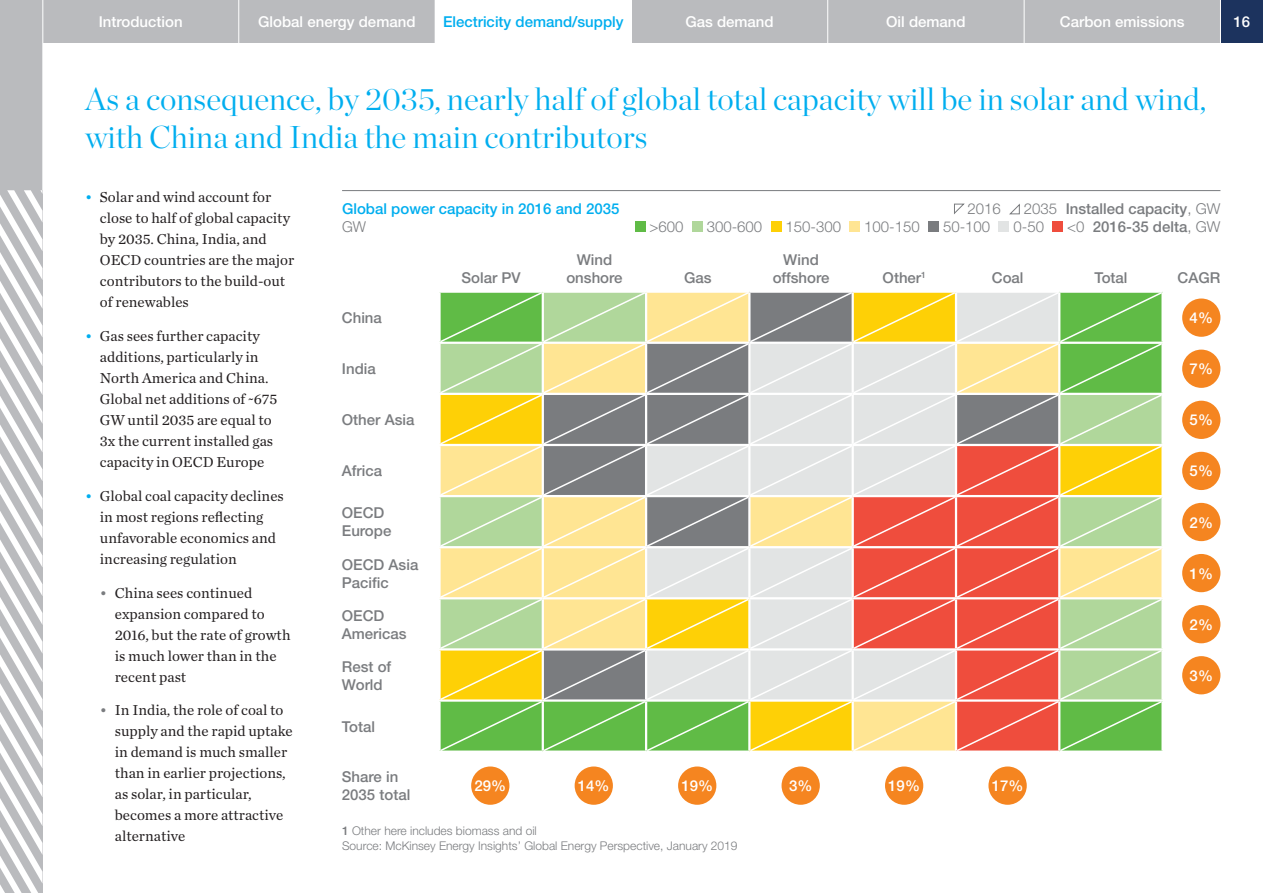
<style>
.page{position:relative;width:1263px;height:893px;background:#fff}
.page>*{position:absolute;margin:0;border:0;box-sizing:border-box;transform-origin:0 0}
.t1{font:300 31.5px/37.5px "Chronicle Display";color:#00aeef}
.t2{font:15px/21px "Chronicle Text G1";color:#231f20}
.t3{font:500 15px/18px "Helvetica Neue";color:#7a7c7f}
.t4{font:500 15px "Helvetica Neue";color:#fff}
.t5{font:500 15px "Helvetica Neue";color:#00aeef}
.t6{font:300 15px "Helvetica Neue";color:#7a7c7f}
.t7{font:300 12px/15px "Helvetica Neue";color:#7a7c7f}
.s1{color:#00aeef}
.s2{color:#7a7c7f}
.s3{font-weight:300}
.s4{font-weight:500}
</style>
<div class="page">
<div style="left:1220px;top:0;width:43px;height:43px;background:#1c335e"></div>
<div style="left:0;top:0;width:1220px;height:43px;background:#babbbe"></div>
<div style="left:0;top:0;width:43px;height:893px;background:#babbbe"></div>
<svg style="left:0;top:190px;width:43px;height:703px"></svg>
<svg style="left:441px;top:293px;width:720px;height:457px;background:#cebf8c"></svg>
<hr style="left:342px;top:190px;width:878px;height:1px;background:#7a7c7f">
<svg style="left:954px;top:203px;width:11px;height:12px"></svg>
<svg style="left:1009px;top:203px;width:11px;height:12px"></svg>
<div style="left:635px;top:222px;width:10px;height:10px;background:#60bb46"></div>
<div style="left:692px;top:222px;width:10px;height:10px;background:#b0d79b"></div>
<div style="left:771px;top:222px;width:10px;height:10px;background:#fed006"></div>
<div style="left:849px;top:222px;width:11px;height:10px;background:#ffe593"></div>
<div style="left:928px;top:222px;width:11px;height:10px;background:#7a7c7f"></div>
<div style="left:999px;top:222px;width:10px;height:10px;background:#e2e4e4"></div>
<div style="left:1052px;top:222px;width:11px;height:10px;background:#ef4d3d"></div>
<div style="left:471px;top:766px;width:38px;height:39px;background:#f58520;border-radius:50%"></div>
<div style="left:575px;top:766px;width:38px;height:39px;background:#f58520;border-radius:50%"></div>
<div style="left:678px;top:766px;width:38px;height:39px;background:#f58520;border-radius:50%"></div>
<div style="left:781px;top:766px;width:39px;height:39px;background:#f58520;border-radius:50%"></div>
<div style="left:885px;top:766px;width:38px;height:39px;background:#f58520;border-radius:50%"></div>
<div style="left:988px;top:766px;width:39px;height:39px;background:#f58520;border-radius:50%"></div>
<div style="left:1182px;top:298px;width:38px;height:39px;background:#f58520;border-radius:50%"></div>
<div style="left:1182px;top:401px;width:38px;height:38px;background:#f58520;border-radius:50%"></div>
<div style="left:1182px;top:503px;width:38px;height:38px;background:#f58520;border-radius:50%"></div>
<div style="left:1182px;top:605px;width:38px;height:38px;background:#f58520;border-radius:50%"></div>
<div style="left:1182px;top:350px;width:38px;height:38px;background:#f58520;border-radius:50%"></div>
<div style="left:1182px;top:452px;width:38px;height:38px;background:#f58520;border-radius:50%"></div>
<div style="left:1182px;top:554px;width:38px;height:38px;background:#f58520;border-radius:50%"></div>
<div style="left:1182px;top:656px;width:38px;height:38px;background:#f58520;border-radius:50%"></div>
<div style="left:435px;top:0;width:196px;height:47px;background:#fff"></div>
<hr style="left:43px;top:0;width:1px;height:190px;background:#fff">
<hr style="left:238px;top:0;width:1px;height:47px;background:#fff">
<hr style="left:631px;top:0;width:1px;height:47px;background:#fff">
<hr style="left:827px;top:0;width:1px;height:47px;background:#fff">
<hr style="left:1024px;top:0;width:1px;height:47px;background:#fff">
<hr style="left:1220px;top:0;width:1px;height:47px;background:#fff">
<p class="t4" style="left:99px;top:13px;width:85px">Introduction</p>
<p class="t4" style="left:258px;top:13px;width:159px">Global energy demand</p>
<p class="t4" style="left:685px;top:13px;width:90px">Gas demand</p>
<p class="t4" style="left:886px;top:13px;width:81px">Oil demand</p>
<p class="t4" style="left:1060px;top:13px;width:126px">Carbon emissions</p>
<p class="t4" style="left:1233px;top:13px;width:18px">16</p>
<p class="t5" style="left:443px;top:13px;width:182px">Electricity demand/supply</p>
<h1 class="t1" style="left:85px;top:78px;width:1123px">As a consequence, by 2035, nearly half of global total capacity will be in solar and wind, with China and India the main contributors</h1>
<p class="t2" style="left:100px;top:186px;width:196px;text-indent:-15px"><span class="s1">•</span> Solar and wind account for close to half of global capacity by 2035. China, India, and<br>OECD countries are the major contributors to the build-out of renewables</p>
<p class="t2" style="left:100px;top:325px;width:179px;text-indent:-15px"><span class="s1">•</span> Gas sees further capacity additions, particularly in<br>North America and China.<br>Global net additions of ~675<br>GW until 2035 are equal to<br>3x the current installed gas capacity in OECD Europe</p>
<p class="t2" style="left:100px;top:484px;width:185px;text-indent:-15px"><span class="s1">•</span> Global coal capacity declines in most regions reflecting unfavorable economics and increasing regulation</p>
<p class="t2" style="left:115px;top:581px;width:177px;text-indent:-15px"><span class="s2">•</span> China sees continued expansion compared to<br>2016, but the rate of growth is much lower than in the recent past</p>
<p class="t2" style="left:115px;top:699px;width:179px;text-indent:-15px"><span class="s2">•</span> In India, the role of coal to supply and the rapid uptake in demand is much smaller than in earlier projections, as solar, in particular, becomes a more attractive alternative</p>
<p class="t5" style="left:342px;top:200px;width:279px">Global power capacity in 2016 and 2035</p>
<p class="t6" style="left:342px;top:218px;width:25px">GW</p>
<p class="t6" style="left:967px;top:200px;width:35px">2016</p>
<p class="t3" style="left:1024px;top:200px;width:198px"><span class="s3">2035</span> Installed capacity<span class="s3">, GW</span></p>
<p class="t6" style="left:649px;top:218px;width:36px">&gt;600</p>
<p class="t6" style="left:707px;top:218px;width:57px">300-600</p>
<p class="t6" style="left:785px;top:218px;width:57px">150-300</p>
<p class="t6" style="left:864px;top:218px;width:57px">100-150</p>
<p class="t6" style="left:943px;top:218px;width:49px">50-100</p>
<p class="t6" style="left:1013px;top:218px;width:32px">0-50</p>
<p class="t3" style="left:1067px;top:218px;width:155px"><span class="s3">&lt;0</span> 2016-35 delta<span class="s3">, GW</span></p>
<p class="t3" style="left:461px;top:269px;width:61px">Solar PV</p>
<p class="t3" style="left:566px;top:251px;width:58px;text-align:center">Wind onshore</p>
<p class="t3" style="left:684px;top:269px;width:29px">Gas</p>
<p class="t3" style="left:773px;top:251px;width:58px;text-align:center">Wind offshore</p>
<p class="t3" style="left:883px;top:269px;width:45px">Other<sup>1</sup></p>
<p class="t3" style="left:992px;top:269px;width:33px">Coal</p>
<p class="t3" style="left:1094px;top:269px;width:35px">Total</p>
<p class="t3" style="left:1177px;top:269px;width:44px">CAGR</p>
<p class="t3" style="left:342px;top:309px;width:42px">China</p>
<p class="t4" style="left:1190px;top:309px;width:25px">4%</p>
<p class="t3" style="left:342px;top:360px;width:35px">India</p>
<p class="t3" style="left:342px;top:411px;width:74px">Other Asia</p>
<p class="t4" style="left:1190px;top:360px;width:25px">7%</p>
<p class="t4" style="left:1190px;top:411px;width:25px">5%</p>
<p class="t3" style="left:342px;top:462px;width:42px">Africa</p>
<p class="t3" style="left:342px;top:504px;width:51px">OECD<br>Europe</p>
<p class="t3" style="left:342px;top:555px;width:78px">OECD Asia<br>Pacific</p>
<p class="t3" style="left:342px;top:606px;width:66px">OECD<br>Americas</p>
<p class="t3" style="left:342px;top:657px;width:51px">Rest of<br>World</p>
<p class="t3" style="left:342px;top:717px;width:35px">Total</p>
<p class="t3" style="left:342px;top:767px;width:70px">Share in<br>2035 total</p>
<p class="t4" style="left:474px;top:777px;width:33px">29%</p>
<p class="t4" style="left:578px;top:777px;width:33px">14%</p>
<p class="t4" style="left:681px;top:777px;width:33px">19%</p>
<p class="t4" style="left:789px;top:777px;width:25px">3%</p>
<p class="t4" style="left:888px;top:777px;width:33px">19%</p>
<p class="t4" style="left:992px;top:777px;width:33px">17%</p>
<p class="t7" style="left:342px;top:823px;width:397px"><span class="s4">1</span> Other here includes biomass and oil<br>Source: McKinsey Energy Insights’ Global Energy Perspective, January 2019</p>
<p class="t4" style="left:1190px;top:462px;width:25px">5%</p>
<p class="t4" style="left:1190px;top:513px;width:25px">2%</p>
<p class="t4" style="left:1190px;top:564px;width:25px">1%</p>
<p class="t4" style="left:1190px;top:615px;width:25px">2%</p>
<p class="t4" style="left:1190px;top:666px;width:25px">3%</p>
</div>
